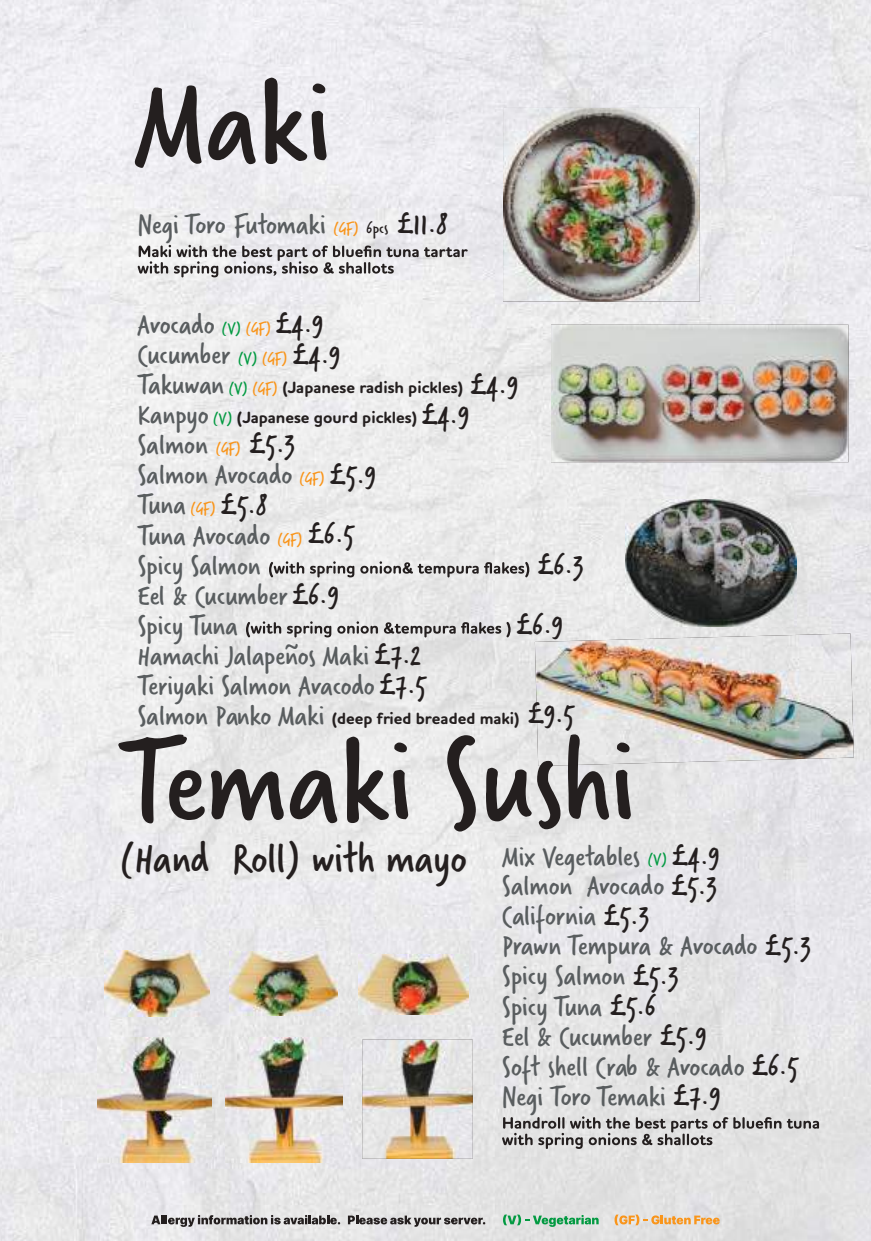
<style>
.page{position:relative;width:871px;height:1241px;background:#fff}
.page>*{position:absolute;margin:0;border:0;box-sizing:border-box;transform-origin:0 0}
.t1{font:127.2px "Verveine";color:#241f1f}
.t2{font:45px "Verveine";color:#241f1f}
.t3{font:31.05px/60.3px "Verveine W01";color:#241f1f}
.t4{font:30px/30px "Verveine";color:#595d5f}
.t5{font:30px "Verveine W01";color:#595d5f}
.t6{font:17.25px "Verveine";color:#039a42}
.t7{font:700 16.5px/30px "Houschka Rounded";color:#241f1f}
.s1{font-family:"Verveine W01"}
.s2{font-size:17.25px;color:#f9951b}
.s3{font-size:17.25px;color:#241f1f}
.s4{font-family:"Verveine W01";font-size:31.05px;color:#241f1f}
.s5{font-size:17.25px;color:#039a42}
.s6{font-family:"Verveine";font-weight:400;font-size:30px;color:#595d5f}
.s7{font-family:"Verveine";font-weight:400;font-size:17.25px;color:#039a42}
.s8{font-family:"Verveine";font-weight:400;font-size:17.25px;color:#f9951b}
.s9{font-size:31.05px;color:#241f1f}
</style>
<div class="page">
<img style="left:0;top:0;width:871px;height:1241px">
<img style="left:551px;top:325px;width:297px;height:137px">
<img style="left:535px;top:633px;width:319px;height:133px">
<img style="left:359px;top:954px;width:110px;height:60px">
<img style="left:229px;top:952px;width:108px;height:63px">
<img style="left:105px;top:950px;width:105px;height:67px">
<img style="left:362px;top:1040px;width:111px;height:119px">
<img style="left:226px;top:1038px;width:116px;height:125px">
<img style="left:98px;top:1038px;width:114px;height:125px">
<img style="left:503px;top:108px;width:197px;height:193px">
<img style="left:625px;top:500px;width:171px;height:127px">
<svg style="left:502px;top:1116px;width:317px;height:33px;background:#b9b8b8"></svg>
<svg style="left:138px;top:245px;width:330px;height:32px"></svg>
<svg style="left:269px;top:561px;width:260px;height:16px;background:#b4b2b2"></svg>
<svg style="left:246px;top:621px;width:265px;height:16px;background:#b2b0b1"></svg>
<svg style="left:151px;top:1215px;width:189px;height:12px;background:#9b9999"></svg>
<svg style="left:348px;top:1215px;width:137px;height:12px;background:#a09e9f"></svg>
<svg style="left:503px;top:1214px;width:96px;height:13px"></svg>
<svg style="left:614px;top:1214px;width:106px;height:11px"></svg>
<h1 class="t1" style="left:135px;top:35px;width:198px">Maki</h1>
<p class="t4" style="left:138px;top:210px;width:312px">Negi <span class="s1">Toro</span> Futomaki <span class="s2">(GF)</span> <span class="s3">6pcs</span> <span class="s4">£11.8</span></p>
<p class="t4" style="left:138px;top:310px;width:204px">Avocado <span class="s5">(V)</span> <span class="s2">(GF)</span> <span class="s4">£4.9<br></span>Cucumber <span class="s5">(V)</span> <span class="s2">(GF)</span> <span class="s4">£4.9</span></p>
<p class="t7" style="left:138px;top:373px;width:327px"><span class="s6">Takuwan</span> <span class="s7">(V)</span> <span class="s8">(GF)</span> (Japanese radish pickles)<br><span class="s6">Kanpyo</span> <span class="s7">(V)</span> (Japanese gourd pickles)</p>
<p class="t4" style="left:138px;top:430px;width:290px">Salmon <span class="s2">(GF)</span> <span class="s4">£5.3<br></span>Salmon Avocado <span class="s2">(GF)</span> <span class="s4">£5.9<br></span>Tuna <span class="s2">(GF)</span> <span class="s4">£5.8<br></span>Tuna Avocado <span class="s2">(GF)</span> <span class="s4">£6.5<br></span>Spicy Salmon<br>Eel &amp; Cucumber<span class="s4">£6.9<br></span>Spicy Tuna<br>Hamachi Jalapeños Maki <span class="s4">£7.2<br></span>Teriyaki Salmon Avacodo<span class="s4">£7.5</span></p>
<p class="t7" style="left:138px;top:703px;width:383px"><span class="s6">Salmon Panko Maki</span> (deep fried breaded maki)</p>
<p class="t3" style="left:470px;top:355px;width:50px">£4.9</p>
<p class="t3" style="left:421px;top:384px;width:50px">£4.9</p>
<p class="t3" style="left:516px;top:535px;width:70px;text-indent:21px">£6.3 £6.9</p>
<p class="t3" style="left:527px;top:684px;width:49px">£9.5</p>
<h1 class="t1" style="left:119px;top:694px;width:518px">Temaki Sushi</h1>
<h2 class="t2" style="left:119px;top:827px;width:349px">(Hand Roll) with mayo</h2>
<p class="t3" style="left:671px;top:825px;width:50px">£4.9</p>
<p class="t5" style="left:502px;top:836px;width:140px">Mix Vegetables</p>
<p class="t6" style="left:647px;top:848px;width:21px">(V)</p>
<p class="t4" style="left:502px;top:871px;width:217px">Salmon Avocado <span class="s4">£5.3<br></span>California <span class="s4">£5.3</span></p>
<p class="t4" style="left:502px;top:961px;width:298px">Spicy Salmon <span class="s4">£5.3<br></span>Spicy Tuna <span class="s4">£5.6<br></span>Eel &amp; Cucumber <span class="s4">£5.9<br></span>Soft shell Crab &amp; Avocado <span class="s4">£6.5<br></span>Negi <span class="s1">Toro</span> Temaki <span class="s4">£7.9</span></p>
<p class="t5" style="left:502px;top:926px;width:311px">Prawn Tempura &amp; Avocado <span class="s9">£5.3</span></p>
</div>
